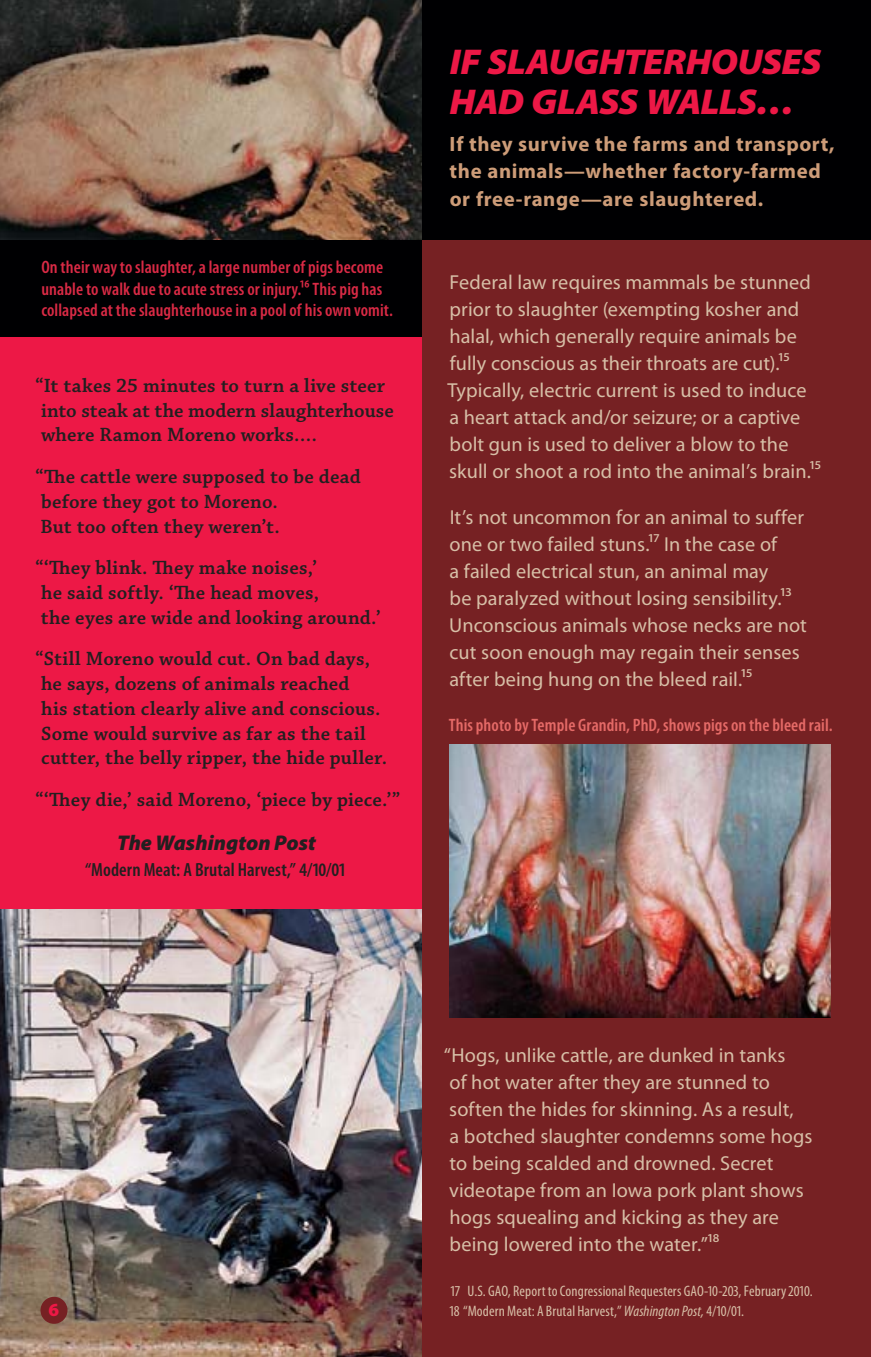
<style>
.page{position:relative;width:871px;height:1357px;background:#762123}
.page>*{position:absolute;margin:0;border:0;box-sizing:border-box;transform-origin:0 0}
.t1{font:italic 900 36px/39.4px "Myriad Pro";letter-spacing:-.015em;color:#ed1846;scale:1.05 1}
.t2{font:italic 900 21.38px "Myriad Pro";color:#231f20}
.t3{font:700 20.7px/27.4px "Myriad Pro";letter-spacing:.025em;color:#cd9c78}
.t4{font:20.25px/27px "Myriad Pro";color:#d7bfa7}
.t5{font:600 20.25px/24.8px "Chaparral Pro";letter-spacing:.01em;color:#231f20}
.t6{font:600 condensed 19.12px "Myriad Pro";letter-spacing:.005em;color:#231f20}
.t7{font:900 18.45px "Myriad Pro";color:#ed1846}
.t8{font:600 condensed 18px/21.4px "Myriad Pro";letter-spacing:.005em;color:#d92a45}
.t9{font:600 condensed 18px "Myriad Pro";letter-spacing:.005em;color:#e56a67}
.t10{font:condensed 15.3px/19.6px "Myriad Pro";letter-spacing:.01em;color:#d7bfa7}
.s1{font-style:italic}
</style>
<div class="page">
<div style="left:0;top:0;width:422px;height:1357px;background:#ed1846"></div>
<div style="left:0;top:240px;width:422px;height:96px;background:#000002"></div>
<div style="left:0;top:0;width:871px;height:240px;background:#000002"></div>
<img style="left:0;top:0;width:422px;height:240px">
<img style="left:0;top:910px;width:422px;height:447px">
<img style="left:449px;top:744px;width:381px;height:274px">
<div style="left:40px;top:1297px;width:28px;height:27px;background:#762123;border-radius:50%"></div>
<p class="t8" style="left:41px;top:259px;width:353px">On their way to slaughter, a large number of pigs become unable to walk due to acute stress or injury.16 This pig has collapsed at the slaughterhouse in a pool of his own vomit.</p>
<p class="t5" style="left:35px;top:375px;width:360px">“It takes 25 minutes to turn a live steer into steak at the modern slaughterhouse where Ramon Moreno works.…</p>
<p class="t5" style="left:35px;top:466px;width:327px">“The cattle were supposed to be dead before they got to Moreno.<br>But too often they weren’t.</p>
<p class="t5" style="left:35px;top:557px;width:347px">“‘They blink. They make noises,’<br>he said softly. ‘The head moves,<br>the eyes are wide and looking around.’</p>
<p class="t5" style="left:35px;top:648px;width:354px">“Still Moreno would cut. On bad days, he says, dozens of animals reached<br>his station clearly alive and conscious.<br>Some would survive as far as the tail cutter, the belly ripper, the hide puller.</p>
<p class="t5" style="left:35px;top:789px;width:367px">“‘They die,’ said Moreno, ‘piece by piece.’”</p>
<p class="t2" style="left:117px;top:835px;width:200px">The Washington Post</p>
<p class="t6" style="left:85px;top:862px;width:260px">“Modern Meat: A Brutal Harvest,” 4/10/01</p>
<h1 class="t1" style="left:450px;top:46px;width:355px">IF SLAUGHTERHOUSES<br>HAD GLASS WALLS…</h1>
<p class="t3" style="left:449px;top:132px;width:386px">If they survive the farms and transport, the animals—whether factory-farmed or free-range—are slaughtered.</p>
<p class="t4" style="left:447px;top:270px;width:375px">Federal law requires mammals be stunned prior to slaughter (exempting kosher and halal, which generally require animals be fully conscious as their throats are cut).15<br>Typically, electric current is used to induce a heart attack and/or seizure; or a captive bolt gun is used to deliver a blow to the skull or shoot a rod into the animal’s brain.15</p>
<p class="t4" style="left:449px;top:505px;width:359px">It’s not uncommon for an animal to suffer one or two failed stuns.17 In the case of<br>a failed electrical stun, an animal may<br>be paralyzed without losing sensibility.13<br>Unconscious animals whose necks are not cut soon enough may regain their senses after being hung on the bleed rail.15</p>
<p class="t9" style="left:449px;top:718px;width:385px">This photo by Temple Grandin, PhD, shows pigs on the bleed rail.</p>
<p class="t7" style="left:49px;top:1303px;width:12px">6</p>
<p class="t4" style="left:444px;top:1044px;width:370px">“Hogs, unlike cattle, are dunked in tanks<br>of hot water after they are stunned to soften the hides for skinning. As a result,<br>a botched slaughter condemns some hogs to being scalded and drowned. Secret videotape from an Iowa pork plant shows hogs squealing and kicking as they are being lowered into the water.”18</p>
<p class="t10" style="left:450px;top:1283px;width:364px">17 U.S. GAO, Report to Congressional Requesters GAO-10-203, February 2010.<br>18 “ Modern Meat: A Brutal Harvest,” <span class="s1">Washington Post,</span> 4/10/01.</p>
</div>
